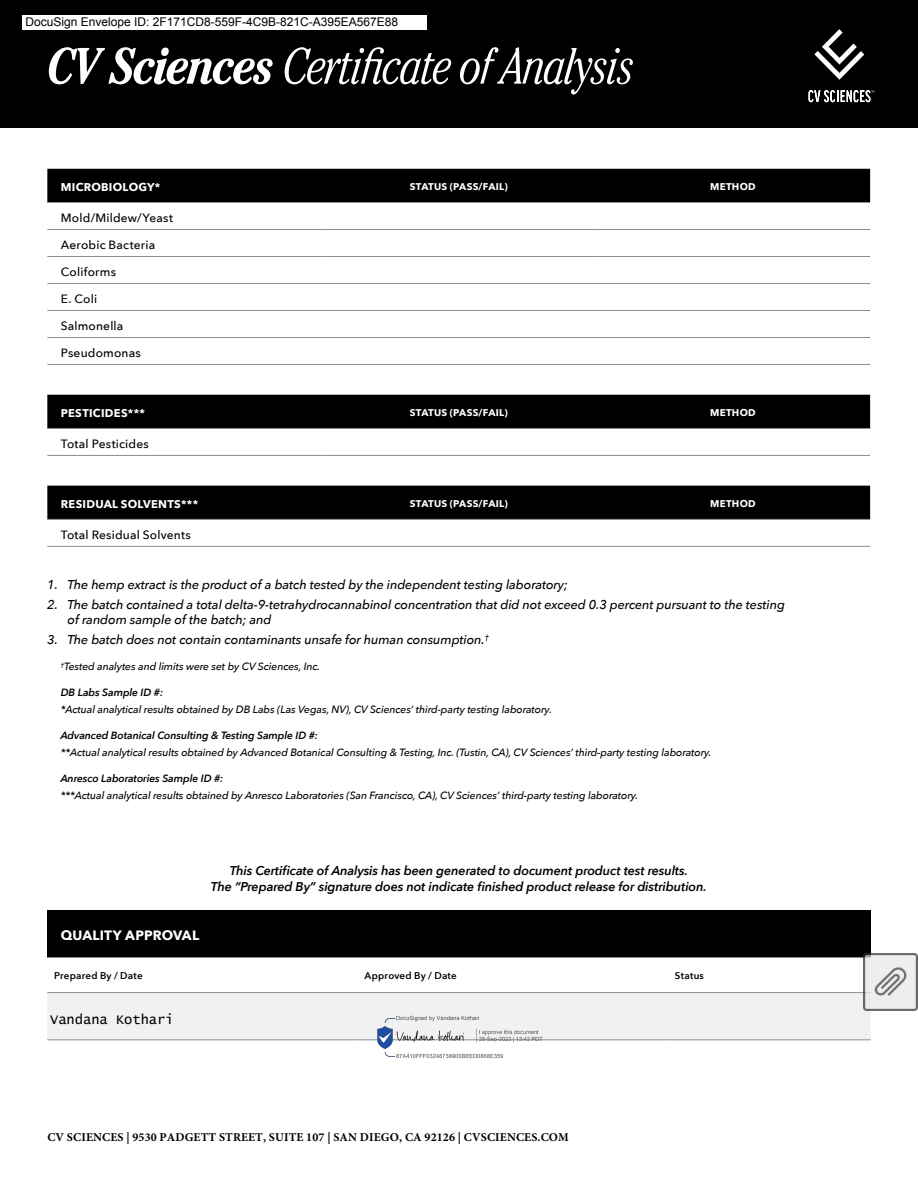
<style>
.page{position:relative;width:918px;height:1188px;background:#fff}
.page>*{position:absolute;margin:0;border:0;box-sizing:border-box;transform-origin:0 0}
.t1{font:italic 300 condensed 51px "Cheltenham Std";letter-spacing:-.035em;color:#fff}
.t2{font:13.65px "Lucida Console";color:#000}
.t3{font:700 13.5px "Avenir Next";letter-spacing:.01em;color:#fff}
.t4{font:italic 500 12.75px/15.3px "Avenir Next";letter-spacing:-.01em;color:#000}
.t5{font:italic 600 12.75px/15.3px "Avenir Next";letter-spacing:-.01em;color:#000;text-align:center}
.t6{font:500 12px "Avenir Next";letter-spacing:.015em;color:#000}
.t7{font:700 12px "Minion Pro";letter-spacing:.01em;color:#000}
.t8{font:12px "Arial";color:#000}
.t9{font:700 11.25px "Avenir Next";letter-spacing:.025em;color:#fff}
.t10{font:italic 500 10.5px "Avenir Next";letter-spacing:-.01em;color:#000}
.t11{font:italic 600 10.5px "Avenir Next";letter-spacing:-.01em;color:#000}
.t12{font:700 9.75px "Avenir Next";letter-spacing:.025em;color:#fff}
.t13{font:600 9.75px "Avenir Next";letter-spacing:.025em;color:#000}
.s1{font-weight:700}
</style>
<div class="page">
<div style="left:0;top:0;width:918px;height:128px;background:#000"></div>
<svg style="left:814px;top:29px;width:50px;height:51px"></svg>
<svg style="left:809px;top:90px;width:65px;height:12px"></svg>
<div style="left:47px;top:169px;width:823px;height:33px;background:#000"></div>
<hr style="left:47px;top:202px;width:275px;height:1px;background:#8b8e8e">
<hr style="left:322px;top:202px;width:274px;height:1px;background:#8b8e8e">
<hr style="left:596px;top:202px;width:274px;height:1px;background:#8b8e8e">
<hr style="left:47px;top:256px;width:275px;height:1px;background:#8b8e8e">
<hr style="left:322px;top:256px;width:274px;height:1px;background:#8b8e8e">
<hr style="left:596px;top:256px;width:274px;height:1px;background:#8b8e8e">
<hr style="left:47px;top:283px;width:275px;height:1px;background:#8b8e8e">
<hr style="left:322px;top:283px;width:274px;height:1px;background:#8b8e8e">
<hr style="left:596px;top:283px;width:274px;height:1px;background:#8b8e8e">
<hr style="left:47px;top:337px;width:275px;height:1px;background:#8b8e8e">
<hr style="left:322px;top:337px;width:274px;height:1px;background:#8b8e8e">
<hr style="left:596px;top:337px;width:274px;height:1px;background:#8b8e8e">
<hr style="left:47px;top:229px;width:275px;height:1px;background:#8b8e8e">
<hr style="left:322px;top:229px;width:274px;height:1px;background:#8b8e8e">
<hr style="left:596px;top:229px;width:274px;height:1px;background:#8b8e8e">
<hr style="left:47px;top:310px;width:275px;height:1px;background:#8b8e8e">
<hr style="left:322px;top:310px;width:274px;height:1px;background:#8b8e8e">
<hr style="left:596px;top:310px;width:274px;height:1px;background:#8b8e8e">
<hr style="left:47px;top:364px;width:275px;height:1px;background:#8b8e8e">
<hr style="left:322px;top:364px;width:274px;height:1px;background:#8b8e8e">
<hr style="left:596px;top:364px;width:274px;height:1px;background:#8b8e8e">
<div style="left:47px;top:395px;width:823px;height:33px;background:#000"></div>
<hr style="left:47px;top:428px;width:275px;height:1px;background:#8b8e8e">
<hr style="left:322px;top:428px;width:274px;height:1px;background:#8b8e8e">
<hr style="left:596px;top:428px;width:274px;height:1px;background:#8b8e8e">
<hr style="left:47px;top:455px;width:275px;height:1px;background:#8b8e8e">
<hr style="left:322px;top:455px;width:274px;height:1px;background:#8b8e8e">
<hr style="left:596px;top:455px;width:274px;height:1px;background:#8b8e8e">
<div style="left:47px;top:486px;width:823px;height:33px;background:#000"></div>
<hr style="left:47px;top:519px;width:275px;height:1px;background:#8b8e8e">
<hr style="left:322px;top:519px;width:274px;height:1px;background:#8b8e8e">
<hr style="left:596px;top:519px;width:274px;height:1px;background:#8b8e8e">
<hr style="left:47px;top:546px;width:275px;height:1px;background:#8b8e8e">
<hr style="left:322px;top:546px;width:274px;height:1px;background:#8b8e8e">
<hr style="left:596px;top:546px;width:274px;height:1px;background:#8b8e8e">
<div style="left:47px;top:910px;width:824px;height:47px;background:#000"></div>
<div style="left:47px;top:993px;width:824px;height:47px;background:#f1f1f2"></div>
<hr style="left:47px;top:1040px;width:311px;height:1px;background:#8b8e8e">
<hr style="left:358px;top:1040px;width:310px;height:1px;background:#8b8e8e">
<hr style="left:668px;top:1040px;width:203px;height:1px;background:#8b8e8e">
<hr style="left:47px;top:992px;width:311px;height:1px;background:#8b8e8e">
<hr style="left:358px;top:992px;width:310px;height:1px;background:#8b8e8e">
<hr style="left:668px;top:992px;width:203px;height:1px;background:#8b8e8e">
<hr style="left:47px;top:957px;width:311px;height:1px;background:#8b8e8e">
<hr style="left:358px;top:957px;width:310px;height:1px;background:#8b8e8e">
<hr style="left:668px;top:957px;width:203px;height:1px;background:#8b8e8e">
<div style="left:22px;top:15px;width:406px;height:15px;background:#fff"></div>
<img style="left:378px;top:1015px;width:169px;height:44px">
<img style="left:864px;top:953px;width:54px;height:58px">
<p class="t8" style="left:26px;top:15px;width:374px">DocuSign Envelope ID: 2F171CD8-559F-4C9B-821C-A395EA567E88</p>
<h1 class="t1" style="left:47px;top:37px;width:589px"><span class="s1">CV Sciences</span> Certificate of Analysis</h1>
<p class="t9" style="left:61px;top:177px;width:101px">MICROBIOLOGY*</p>
<p class="t12" style="left:410px;top:179px;width:99px">STATUS (PASS/FAIL)</p>
<p class="t12" style="left:710px;top:179px;width:47px">METHOD</p>
<p class="t6" style="left:61px;top:208px;width:114px">Mold/Mildew/Yeast</p>
<p class="t6" style="left:61px;top:235px;width:96px">Aerobic Bacteria</p>
<p class="t6" style="left:61px;top:262px;width:57px">Coliforms</p>
<p class="t6" style="left:61px;top:289px;width:38px">E. Coli</p>
<p class="t6" style="left:61px;top:316px;width:64px">Salmonella</p>
<p class="t6" style="left:61px;top:343px;width:81px">Pseudomonas</p>
<p class="t9" style="left:61px;top:403px;width:86px">PESTICIDES***</p>
<p class="t12" style="left:410px;top:404px;width:99px">STATUS (PASS/FAIL)</p>
<p class="t12" style="left:710px;top:404px;width:47px">METHOD</p>
<p class="t6" style="left:61px;top:434px;width:89px">Total Pesticides</p>
<p class="t9" style="left:61px;top:494px;width:139px">RESIDUAL SOLVENTS***</p>
<p class="t12" style="left:410px;top:495px;width:99px">STATUS (PASS/FAIL)</p>
<p class="t12" style="left:710px;top:495px;width:47px">METHOD</p>
<p class="t6" style="left:61px;top:524px;width:132px">Total Residual Solvents</p>
<p class="t4" style="left:47px;top:577px;width:522px">1. The hemp extract is the product of a batch tested by the independent testing laboratory;</p>
<p class="t4" style="left:67px;top:596px;width:719px;text-indent:-20px">2. The batch contained a total delta-9-tetrahydrocannabinol concentration that did not exceed 0.3 percent pursuant to the testing of random sample of the batch; and</p>
<p class="t4" style="left:47px;top:632px;width:443px">3. The batch does not contain contaminants unsafe for human consumption.<sup>†</sup></p>
<p class="t10" style="left:61px;top:658px;width:261px"><sup>†</sup>Tested analytes and limits were set by CV Sciences, Inc.</p>
<p class="t11" style="left:61px;top:684px;width:104px">DB Labs Sample ID #:</p>
<p class="t10" style="left:61px;top:700px;width:493px">*Actual analytical results obtained by DB Labs (Las Vegas, NV), CV Sciences’ third-party testing laboratory.</p>
<p class="t11" style="left:61px;top:727px;width:259px">Advanced Botanical Consulting &amp; Testing Sample ID #:</p>
<p class="t10" style="left:61px;top:743px;width:652px">**Actual analytical results obtained by Advanced Botanical Consulting &amp; Testing, Inc. (Tustin, CA), CV Sciences’ third-party testing laboratory.</p>
<p class="t11" style="left:61px;top:769px;width:164px">Anresco Laboratories Sample ID #:</p>
<p class="t10" style="left:61px;top:786px;width:579px">***Actual analytical results obtained by Anresco Laboratories (San Francisco, CA), CV Sciences’ third-party testing laboratory.</p>
<p class="t5" style="left:211px;top:863px;width:497px">This Certificate of Analysis has been generated to document product test results.<br>The “Prepared By” signature does not indicate finished product release for distribution.</p>
<p class="t3" style="left:61px;top:923px;width:140px">QUALITY APPROVAL</p>
<p class="t13" style="left:54px;top:967px;width:90px">Prepared By / Date</p>
<p class="t13" style="left:364px;top:967px;width:94px">Approved By / Date</p>
<p class="t13" style="left:675px;top:967px;width:30px">Status</p>
<h2 class="t2" style="left:50px;top:1013px;width:125px">Vandana Kothari</h2>
<p class="t7" style="left:47px;top:1128px;width:523px">CV SCIENCES | 9530 PADGETT STREET, SUITE 107 | SAN DIEGO, CA 92126 | CVSCIENCES.COM</p>
</div>
